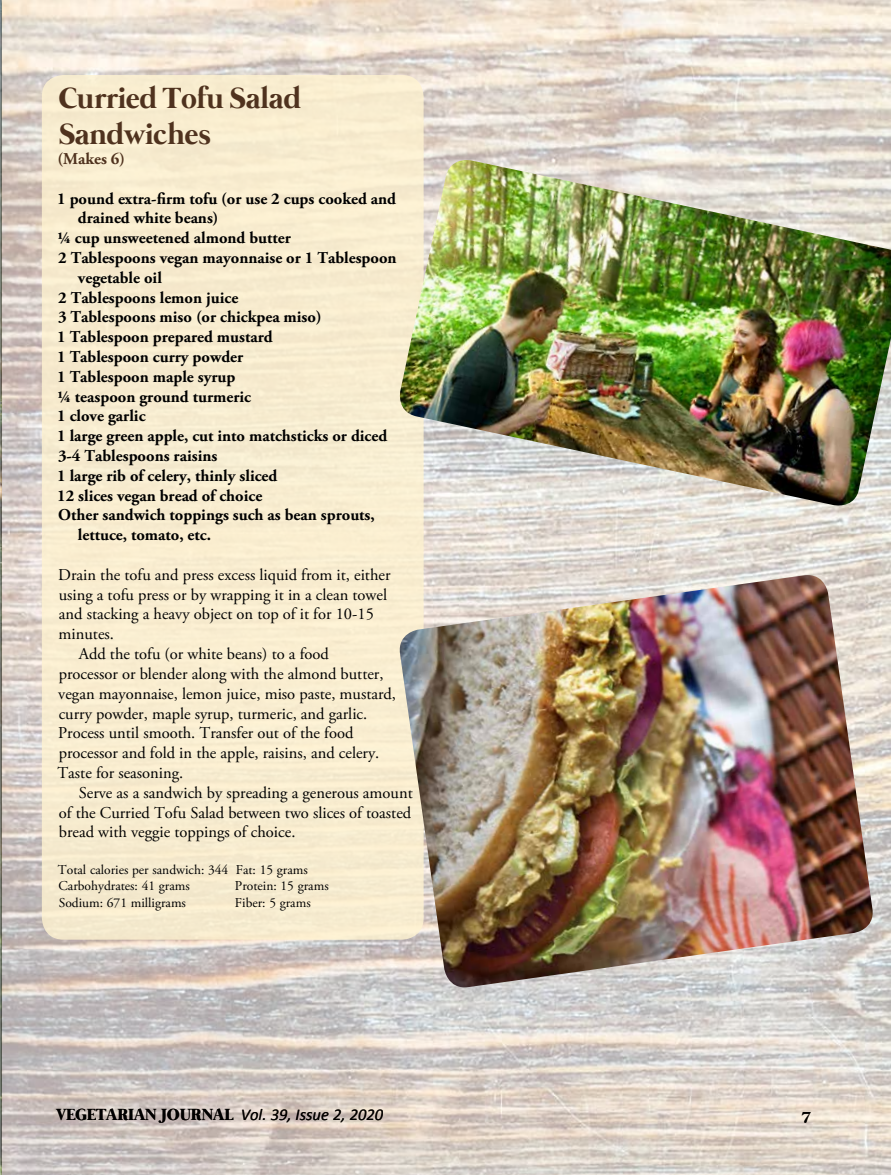
<style>
.page{position:relative;width:891px;height:1175px;background:#fff}
.page>*{position:absolute;margin:0;border:0;box-sizing:border-box;transform-origin:0 0}
.t1{font:700 30px/36px "Mermaid";color:#4f321e}
.t2{font:16.5px "Adobe Garamond Pro";color:#000}
.t3{font:700 16.5px "Adobe Garamond Pro";color:#000}
.t4{font:italic 16.5px "Calibri";color:#000}
.t5{font:700 16.5px "Adobe Garamond Pro";color:#4f321e}
.t6{font:700 16.5px "Mermaid";color:#000}
.t7{font:13.5px/16.5px "Adobe Garamond Pro";color:#000}
.s1{font-family:"Mermaid";font-weight:700;font-style:normal}
</style>
<div class="page">
<img style="left:0;top:0;width:891px;height:1174px">
<div style="left:42px;top:75px;width:382px;height:864px;background:#f8edd0;border-radius:22px"></div>
<img style="left:399px;top:160px;width:492px;height:349px">
<img style="left:397px;top:575px;width:478px;height:415px">
<h1 class="t1" style="left:59px;top:82px;width:244px">Curried Tofu Salad<br>Sandwiches</h1>
<p class="t5" style="left:57px;top:149px;width:69px">(Makes 6)</p>
<p class="t3" style="left:57px;top:189px;width:341px">1 pound extra-firm tofu (or use 2 cups cooked and</p>
<p class="t3" style="left:78px;top:208px;width:142px">drained white beans)</p>
<p class="t3" style="left:57px;top:228px;width:235px">1/4 cup unsweetened almond butter</p>
<p class="t3" style="left:58px;top:248px;width:340px">2 Tablespoons vegan mayonnaise or 1 Tablespoon</p>
<p class="t3" style="left:78px;top:268px;width:86px">vegetable oil</p>
<p class="t3" style="left:58px;top:288px;width:182px">2 Tablespoons lemon juice</p>
<p class="t3" style="left:58px;top:307px;width:265px">3 Tablespoons miso (or chickpea miso)</p>
<p class="t3" style="left:57px;top:327px;width:217px">1 Tablespoon prepared mustard</p>
<p class="t3" style="left:57px;top:347px;width:188px">1 Tablespoon curry powder</p>
<p class="t3" style="left:57px;top:367px;width:180px">1 Tablespoon maple syrup</p>
<p class="t3" style="left:57px;top:387px;width:196px">1/4 teaspoon ground turmeric</p>
<p class="t3" style="left:57px;top:406px;width:90px">1 clove garlic</p>
<p class="t3" style="left:57px;top:426px;width:332px">1 large green apple, cut into matchsticks or diced</p>
<p class="t3" style="left:58px;top:446px;width:161px">3-4 Tablespoons raisins</p>
<p class="t3" style="left:57px;top:466px;width:222px">1 large rib of celery, thinly sliced</p>
<p class="t3" style="left:57px;top:486px;width:207px">12 slices vegan bread of choice</p>
<p class="t3" style="left:58px;top:505px;width:318px">Other sandwich toppings such as bean sprouts,</p>
<p class="t3" style="left:78px;top:525px;width:135px">lettuce, tomato, etc.</p>
<p class="t2" style="left:58px;top:564px;width:334px">Drain the tofu and press excess liquid from it, either</p>
<p class="t2" style="left:59px;top:584px;width:330px">using a tofu press or by wrapping it in a clean towel</p>
<p class="t2" style="left:59px;top:604px;width:317px">and stacking a heavy object on top of it for 10-15</p>
<p class="t2" style="left:59px;top:624px;width:57px">minutes.</p>
<p class="t2" style="left:79px;top:644px;width:252px">Add the tofu (or white beans) to a food</p>
<p class="t2" style="left:59px;top:663px;width:326px">processor or blender along with the almond butter,</p>
<p class="t2" style="left:58px;top:683px;width:339px">vegan mayonnaise, lemon juice, miso paste, mustard,</p>
<p class="t2" style="left:59px;top:703px;width:310px">curry powder, maple syrup, turmeric, and garlic.</p>
<p class="t2" style="left:58px;top:723px;width:297px">Process until smooth. Transfer out of the food</p>
<p class="t2" style="left:59px;top:743px;width:322px">processor and fold in the apple, raisins, and celery.</p>
<p class="t2" style="left:57px;top:762px;width:127px">Taste for seasoning.</p>
<p class="t2" style="left:79px;top:782px;width:336px">Serve as a sandwich by spreading a generous amount</p>
<p class="t2" style="left:59px;top:802px;width:354px">of the Curried Tofu Salad between two slices of toasted</p>
<p class="t2" style="left:59px;top:822px;width:238px">bread with veggie toppings of choice.</p>
<p class="t7" style="left:58px;top:861px;width:251px">Total calories per sandwich: 344 Fat: 15 grams<br>Carbohydrates: 41 grams</p>
<p class="t7" style="left:235px;top:878px;width:95px">Protein: 15 grams</p>
<p class="t7" style="left:59px;top:894px;width:129px">Sodium: 671 milligrams</p>
<p class="t7" style="left:235px;top:894px;width:77px">Fiber: 5 grams</p>
<p class="t4" style="left:57px;top:1102px;width:328px"><span class="s1">VEGETARIAN JOURNAL</span> Vol. 39, Issue 2, 2020</p>
<p class="t6" style="left:802px;top:1104px;width:11px">7</p>
</div>
